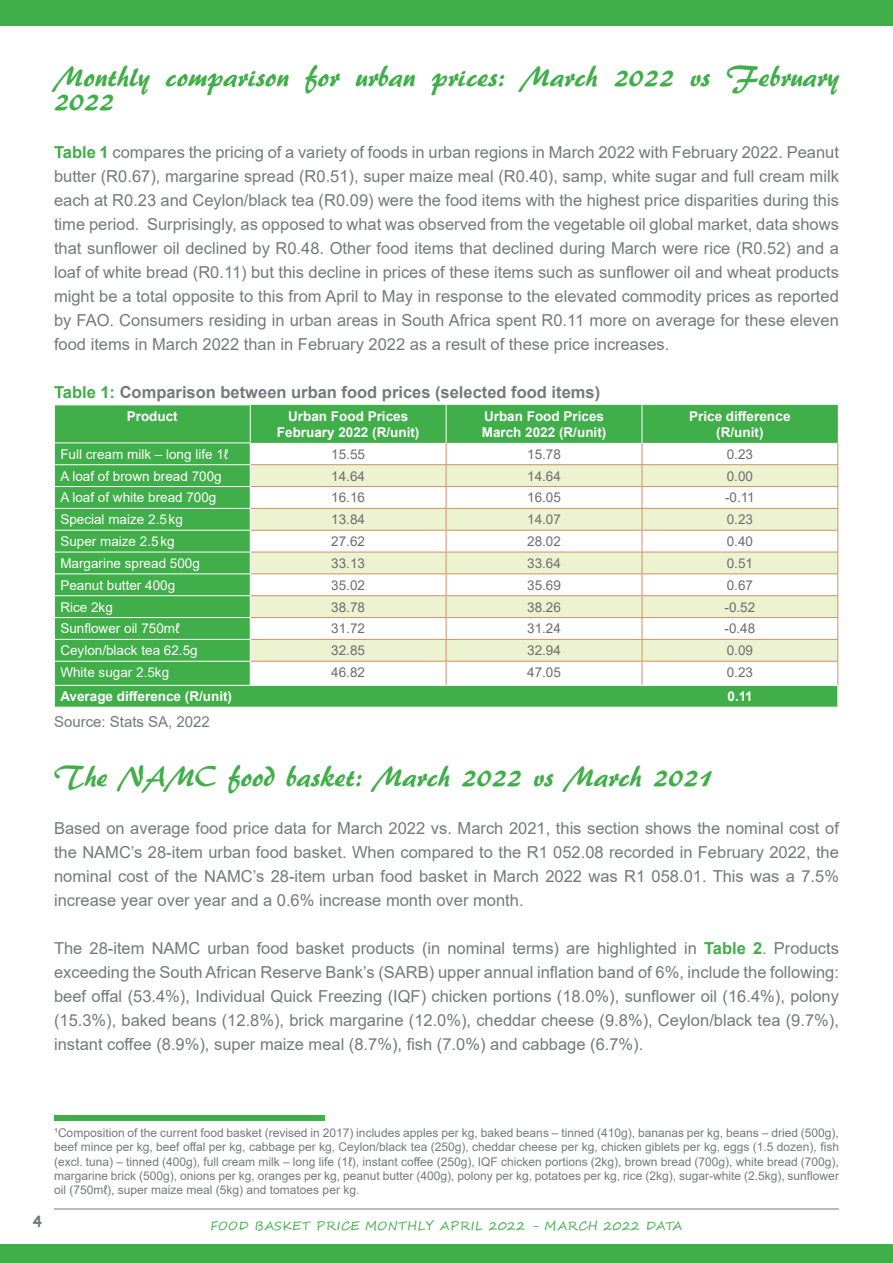
<style>
.page{position:relative;width:893px;height:1263px;background:#fff}
.page>*{position:absolute;margin:0;border:0;box-sizing:border-box;transform-origin:0 0}
.t1{font:30px/24px "ARBERKLEY";color:#40ae49}
.t2{font:16.5px/24px "Arial";color:#76787b;text-align:justify}
.t3{font:700 16.5px "Arial";color:#76787b}
.t4{font:15px "Arial";color:#76787b}
.t5{font:700 15px "Comic Sans MS";color:#76787b}
.t6{font:13.5px "Arial";color:#fff}
.t7{font:13.5px "Arial";color:#6c6d70}
.t8{font:700 13.5px "Arial";color:#fff}
.t9{font:12px/14.4px "Arial";color:#76787b;text-align:justify}
.t10{font:12px "Segoe Script";letter-spacing:.04em;color:#40ae49}
.s1{font-weight:700;color:#40ae49}
.s2{color:#40ae49}
</style>
<div class="page">
<hr style="left:54px;top:1208px;width:785px;height:1px;background:#76787b">
<div style="left:0;top:1244px;width:893px;height:19px;background:#40ae49"></div>
<div style="left:0;top:0;width:893px;height:26px;background:#40ae49"></div>
<div style="left:55px;top:405px;width:783px;height:302px;background:#40ae49"></div>
<hr style="left:446px;top:405px;width:1px;height:38px;background:#fff">
<hr style="left:642px;top:405px;width:1px;height:38px;background:#fff">
<hr style="left:250px;top:405px;width:1px;height:37px;background:#fff">
<hr style="left:54px;top:442px;width:197px;height:1px;background:#fff">
<hr style="left:54px;top:464px;width:197px;height:1px;background:#fff">
<hr style="left:54px;top:486px;width:197px;height:1px;background:#fff">
<hr style="left:54px;top:508px;width:197px;height:1px;background:#fff">
<hr style="left:54px;top:530px;width:197px;height:1px;background:#fff">
<hr style="left:54px;top:552px;width:197px;height:1px;background:#fff">
<hr style="left:54px;top:573px;width:197px;height:1px;background:#fff">
<hr style="left:54px;top:595px;width:197px;height:1px;background:#fff">
<hr style="left:54px;top:617px;width:197px;height:1px;background:#fff">
<hr style="left:54px;top:639px;width:197px;height:1px;background:#fff">
<hr style="left:54px;top:661px;width:197px;height:1px;background:#fff">
<hr style="left:54px;top:685px;width:196px;height:1px;background:#fff">
<svg style="left:54px;top:443px;width:1px;height:264px"></svg>
<svg style="left:250px;top:443px;width:588px;height:264px"></svg>
<div style="left:54px;top:1114px;width:270px;height:6px;background:#40ae49"></div>
<p class="t1" style="left:54px;top:65px;width:786px">Monthly comparison for urban prices: March 2022 vs February<br>2022</p>
<p class="t2" style="left:54px;top:141px;width:786px"><span class="s1">Table 1</span> compares the pricing of a variety of foods in urban regions in March 2022 with February 2022. Peanut butter (R0.67), margarine spread (R0.51), super maize meal (R0.40), samp, white sugar and full cream milk each at R0.23 and Ceylon/black tea (R0.09) were the food items with the highest price disparities during this time period. Surprisingly, as opposed to what was observed from the vegetable oil global market, data shows that sunflower oil declined by R0.48. Other food items that declined during March were rice (R0.52) and a loaf of white bread (R0.11) but this decline in prices of these items such as sunflower oil and wheat products might be a total opposite to this from April to May in response to the elevated commodity prices as reported by FAO. Consumers residing in urban areas in South Africa spent R0.11 more on average for these eleven food items in March 2022 than in February 2022 as a result of these price increases.</p>
<p class="t3" style="left:54px;top:381px;width:548px"><span class="s2">Table 1:</span> Comparison between urban food prices (selected food items)</p>
<p class="t8" style="left:127px;top:406px;width:53px">Product</p>
<p class="t8" style="left:288px;top:406px;width:122px">Urban Food Prices</p>
<p class="t8" style="left:277px;top:423px;width:144px">February 2022 (R/unit)</p>
<p class="t8" style="left:689px;top:406px;width:103px">Price differenCe</p>
<p class="t8" style="left:716px;top:423px;width:49px">(R/unit)</p>
<p class="t8" style="left:484px;top:406px;width:122px">Urban Food Prices</p>
<p class="t8" style="left:482px;top:423px;width:126px">March 2022 (R/unit)</p>
<p class="t6" style="left:60px;top:445px;width:169px">Full cream milk – long life 1ℓ</p>
<p class="t7" style="left:331px;top:445px;width:35px">15.55</p>
<p class="t7" style="left:527px;top:445px;width:35px">15.78</p>
<p class="t7" style="left:727px;top:445px;width:28px">0.23</p>
<p class="t6" style="left:60px;top:466px;width:163px">A loaf of brown bread 700g</p>
<p class="t7" style="left:331px;top:466px;width:35px">14.64</p>
<p class="t7" style="left:527px;top:466px;width:35px">14.64</p>
<p class="t7" style="left:727px;top:466px;width:28px">0.00</p>
<p class="t6" style="left:60px;top:488px;width:158px">A loaf of white bread 700g</p>
<p class="t7" style="left:331px;top:488px;width:35px">16.16</p>
<p class="t7" style="left:527px;top:488px;width:35px">16.05</p>
<p class="t7" style="left:725px;top:488px;width:31px">-0.11</p>
<p class="t6" style="left:60px;top:510px;width:124px">Special maize 2.5kg</p>
<p class="t7" style="left:331px;top:510px;width:35px">13.84</p>
<p class="t7" style="left:527px;top:510px;width:35px">14.07</p>
<p class="t7" style="left:727px;top:510px;width:28px">0.23</p>
<p class="t6" style="left:60px;top:532px;width:116px">Super maize 2.5kg</p>
<p class="t7" style="left:331px;top:532px;width:35px">27.62</p>
<p class="t7" style="left:527px;top:532px;width:35px">28.02</p>
<p class="t7" style="left:727px;top:532px;width:28px">0.40</p>
<p class="t6" style="left:60px;top:554px;width:141px">Margarine spread 500g</p>
<p class="t7" style="left:331px;top:554px;width:35px">33.13</p>
<p class="t7" style="left:527px;top:554px;width:35px">33.64</p>
<p class="t7" style="left:727px;top:554px;width:28px">0.51</p>
<p class="t6" style="left:60px;top:576px;width:116px">Peanut butter 400g</p>
<p class="t7" style="left:331px;top:576px;width:35px">35.02</p>
<p class="t7" style="left:527px;top:576px;width:35px">35.69</p>
<p class="t7" style="left:727px;top:576px;width:28px">0.67</p>
<p class="t6" style="left:60px;top:597px;width:54px">Rice 2kg</p>
<p class="t7" style="left:331px;top:597px;width:35px">38.78</p>
<p class="t7" style="left:527px;top:597px;width:35px">38.26</p>
<p class="t7" style="left:724px;top:597px;width:32px">-0.52</p>
<p class="t6" style="left:60px;top:619px;width:121px">Sunflower oil 750mℓ</p>
<p class="t7" style="left:331px;top:619px;width:35px">31.72</p>
<p class="t7" style="left:527px;top:619px;width:35px">31.24</p>
<p class="t7" style="left:724px;top:619px;width:32px">-0.48</p>
<p class="t6" style="left:60px;top:641px;width:139px">Ceylon/black tea 62.5g</p>
<p class="t7" style="left:331px;top:641px;width:35px">32.85</p>
<p class="t7" style="left:527px;top:641px;width:35px">32.94</p>
<p class="t7" style="left:727px;top:641px;width:28px">0.09</p>
<p class="t6" style="left:60px;top:663px;width:110px">White sugar 2.5kg</p>
<p class="t7" style="left:331px;top:663px;width:35px">46.82</p>
<p class="t7" style="left:527px;top:663px;width:35px">47.05</p>
<p class="t7" style="left:727px;top:663px;width:28px">0.23</p>
<p class="t8" style="left:60px;top:687px;width:173px">Average difference (R/unit)</p>
<p class="t8" style="left:727px;top:687px;width:27px">0.11</p>
<p class="t4" style="left:54px;top:711px;width:157px">Source: Stats SA, 2022</p>
<p class="t1" style="left:54px;top:764px;width:661px">The NAMC food basket: March 2022 vs March 2021</p>
<p class="t2" style="left:54px;top:816px;width:786px">Based on average food price data for March 2022 vs. March 2021, this section shows the nominal cost of the NAMC’s 28-item urban food basket. When compared to the R1 052.08 recorded in February 2022, the nominal cost of the NAMC’s 28-item urban food basket in March 2022 was R1 058.01. This was a 7.5% increase year over year and a 0.6% increase month over month.</p>
<p class="t2" style="left:54px;top:936px;width:786px">The 28-item NAMC urban food basket products (in nominal terms) are highlighted in <span class="s1">Table 2</span>. Products exceeding the South African Reserve Bank’s (SARB) upper annual inflation band of 6%, include the following: beef offal (53.4%), Individual Quick Freezing (IQF) chicken portions (18.0%), sunflower oil (16.4%), polony (15.3%), baked beans (12.8%), brick margarine (12.0%), cheddar cheese (9.8%), Ceylon/black tea (9.7%), instant coffee (8.9%), super maize meal (8.7%), fish (7.0%) and cabbage (6.7%).</p>
<p class="t9" style="left:54px;top:1125px;width:786px">¹Composition of the current food basket (revised in 2017) includes apples per kg, baked beans – tinned (410g), bananas per kg, beans – dried (500g), beef mince per kg, beef offal per kg, cabbage per kg, Ceylon/black tea (250g), cheddar cheese per kg, chicken giblets per kg, eggs (1.5 dozen), fish (excl. tuna) – tinned (400g), full cream milk – long life (1ℓ), instant coffee (250g), IQF chicken portions (2kg), brown bread (700g), white bread (700g), margarine brick (500g), onions per kg, oranges per kg, peanut butter (400g), polony per kg, potatoes per kg, rice (2kg), sugar-white (2.5kg), sunflower oil (750mℓ), super maize meal (5kg) and tomatoes per kg.</p>
<p class="t5" style="left:33px;top:1210px;width:11px">4</p>
<p class="t10" style="left:211px;top:1216px;width:473px">FOOD BASKET PRICE MONTHLY APRIL 2022 - MARCH 2022 DATA</p>
</div>
